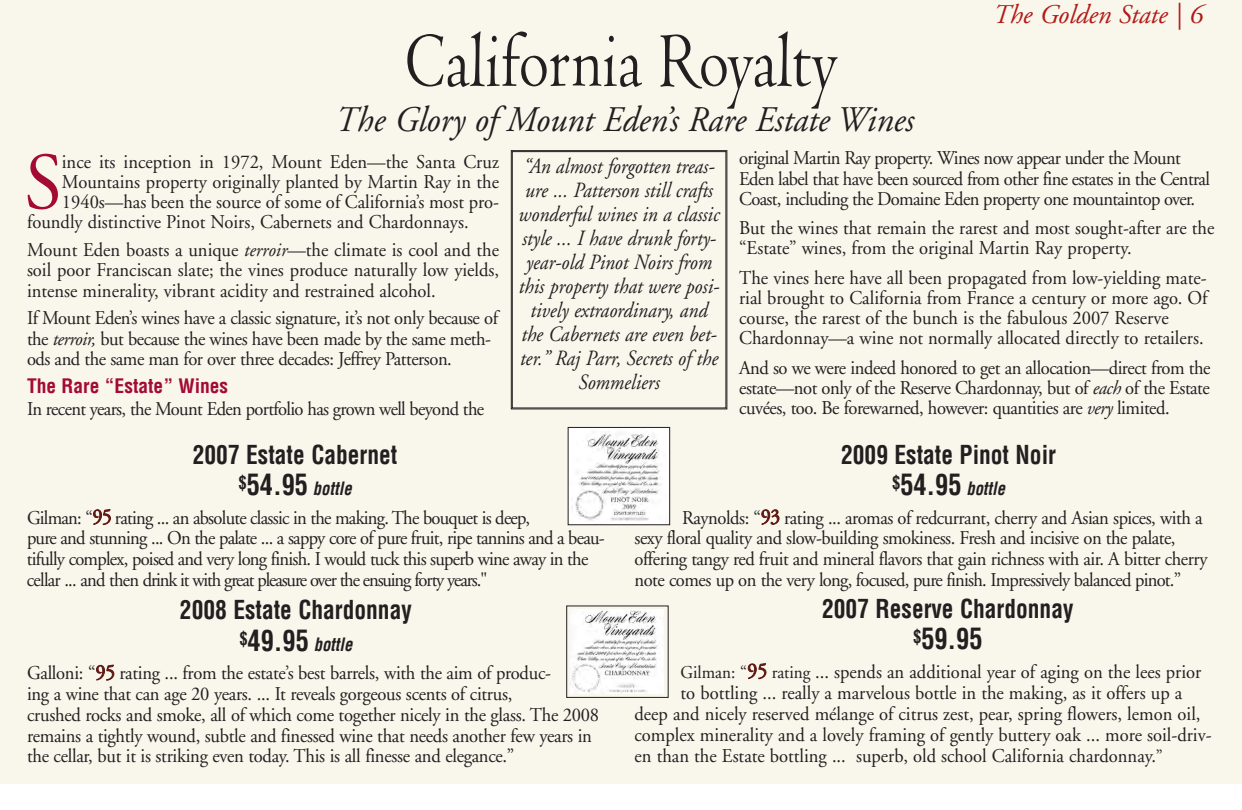
<style>
.page{position:relative;width:1242px;height:810px;background:#fff}
.page>*{position:absolute;margin:0;border:0;box-sizing:border-box;transform-origin:0 0}
.t1{font:81px "Centaur";color:#231f20;scale:.8 1}
.t2{font:80.55px "Adobe Garamond";color:#a30a34;scale:.95 1}
.t3{font:italic 36px "Adobe Garamond";color:#231f20;scale:.95 1}
.t4{font:700 condensed 28.5px "Helvetica";color:#231f20;scale:.92 1}
.t5{font:italic 27px "Adobe Garamond";color:#b11a16}
.t6{font:700 condensed 25.5px "Helvetica";color:#231f20;scale:.92 1}
.t7{font:italic 21.75px/24px "Adobe Garamond";color:#231f20;text-align:center;scale:.9 1}
.t8{font:19.5px/20.2px "Adobe Garamond";letter-spacing:-.015em;color:#231f20;scale:.95 1}
.t9{font:19.5px/20.9px "Adobe Garamond";letter-spacing:-.04em;color:#231f20;scale:.95 1}
.t10{font:19.5px/20.2px "Adobe Garamond";letter-spacing:-.035em;color:#231f20;scale:.95 1}
.t11{font:700 condensed 19.5px "Helvetica";color:#a30a34}
.t12{font:italic 700 condensed 18px "Helvetica";color:#231f20;scale:.92 1}
.s1{font-style:italic}
.s2{font-style:normal;font-size:28.5px}
.s3{font-size:21px;color:#601913}
.s4{font-size:18px}
</style>
<div class="page">
<div style="left:0;top:0;width:1241px;height:783px;background:#f9f6ec"></div>
<div style="left:512px;top:151px;width:214px;height:257px;border:1px solid #231f20"></div>
<img style="left:570px;top:610px;width:94px;height:83px">
<div style="left:566px;top:606px;width:103px;height:92px;border:1px solid #231f20"></div>
<img style="left:570px;top:429px;width:98px;height:94px">
<div style="left:568px;top:427px;width:102px;height:98px;border:1px solid #231f20"></div>
<h3 class="t5" style="left:993px;top:4px;width:212px">The Golden State | 6</h3>
<h1 class="t1" style="left:405px;top:17px;width:542px">California Royalty</h1>
<h3 class="t3" style="left:336px;top:105px;width:611px">The Glory of Mount Eden’s Rare Estate Wines</h3>
<p class="t7" style="left:519px;top:157px;width:225px">“An almost forgotten treas&shy;ure ... Patterson still crafts wonderful wines in a classic style ... I have drunk forty&shy;year-old Pinot Noirs from this property that were posi&shy;tively extraordinary, and the Cabernets are even bet&shy;ter.” Raj Parr, Secrets of the<br>Sommeliers</p>
<p class="t10" style="left:739px;top:150px;width:497px">original Martin Ray property. Wines now appear under the Mount<br>Eden label that have been sourced from other fine estates in the Central<br>Coast, including the Domaine Eden property one mountaintop over.</p>
<p class="t8" style="left:739px;top:220px;width:502px">But the wines that remain the rarest and most sought-after are the “Estate” wines, from the original Martin Ray property.</p>
<p class="t8" style="left:739px;top:269px;width:495px">The vines here have all been propagated from low-yielding mate&shy;rial brought to California from France a century or more ago. Of course, the rarest of the bunch is the fabulous 2007 Reserve Chardonnay—a wine not normally allocated directly to retailers.</p>
<p class="t8" style="left:739px;top:359px;width:498px;text-align:justify">And so we were indeed honored to get an allocation—direct from the estate—not only of the Reserve Chardonnay, but of <span class="s1">each</span> of the Estate cuvées, too. Be forewarned, however: quantities are <span class="s1">very</span> limited.</p>
<h2 class="t2" style="left:25px;top:151px;width:41px">S</h2>
<p class="t8" style="left:62px;top:153px;width:462px">ince its inception in 1972, Mount Eden—the Santa Cruz</p>
<p class="t8" style="left:62px;top:173px;width:462px">Mountains property originally planted by Martin Ray in the</p>
<p class="t8" style="left:62px;top:194px;width:462px">1940s—has been the source of some of California’s most pro-</p>
<p class="t8" style="left:27px;top:214px;width:466px">foundly distinctive Pinot Noirs, Cabernets and Chardonnays.</p>
<p class="t8" style="left:27px;top:241px;width:499px;text-align:justify">Mount Eden boasts a unique <span class="s1">terroir</span>—the climate is cool and the soil poor Franciscan slate; the vines produce naturally low yields, intense minerality, vibrant acidity and restrained alcohol.</p>
<p class="t8" style="left:27px;top:310px;width:497px">If Mount Eden’s wines have a classic signature, it’s not only because of the <span class="s1">terroir,</span> but because the wines have been made by the same meth&shy;ods and the same man for over three decades: Jeffrey Patterson.</p>
<p class="t11" style="left:27px;top:374px;width:203px">The Rare “Estate” Wines</p>
<p class="t10" style="left:27px;top:400px;width:483px">In recent years, the Mount Eden portfolio has grown well beyond the</p>
<h3 class="t6" style="left:193px;top:439px;width:224px">2007 Estate Cabernet</h3>
<p class="t12" style="left:239px;top:478px;width:128px"><sup>$</sup><span class="s2">54.95</span> bottle</p>
<p class="t9" style="left:27px;top:509px;width:610px">Gilman: “<span class="s3">95</span> rating ... an absolute classic in the making. The bouquet is deep,<br>pure and stunning ... On the palate ... a sappy core of pure fruit, ripe tannins and a beau&shy;tifully complex, poised and very long finish. I would tuck this superb wine away in the cellar ... and then drink it with great pleasure over the ensuing forty years."</p>
<h3 class="t6" style="left:180px;top:594px;width:254px">2008 Estate Chardonnay</h3>
<p class="t12" style="left:239px;top:633px;width:128px"><sup>$</sup><span class="s2">49.95</span> bottle</p>
<p class="t8" style="left:27px;top:664px;width:604px;line-height:20.9px">Galloni: “<span class="s3">95</span> rating ... from the estate’s best barrels, with the aim of produc-<br>ing a wine that can age 20 years. ... It reveals gorgeous scents of citrus,<br>crushed rocks and smoke, all of which come together nicely in the glass. The 2008 remains a tightly wound, subtle and finessed wine that needs another few years in the cellar, but it is striking even today. This is all finesse and elegance.”</p>
<h3 class="t6" style="left:841px;top:439px;width:235px">2009 Estate Pinot Noir</h3>
<p class="t12" style="left:892px;top:478px;width:128px"><sup>$</sup><span class="s2">54.95</span> bottle</p>
<p class="t8" style="left:635px;top:509px;width:605px;line-height:20.9px;text-indent:48px">Raynolds: “<span class="s3">93</span> rating ... aromas of redcurrant, cherry and Asian spices, with a sexy floral quality and slow-building smokiness. Fresh and incisive on the palate, offering tangy red fruit and mineral flavors that gain richness with air. A bitter cherry note comes up on the very long, focused, pure finish. Impressively balanced pinot.”</p>
<h3 class="t6" style="left:822px;top:593px;width:275px">2007 Reserve Chardonnay</h3>
<h3 class="t4" style="left:913px;top:621px;width:77px"><sup>$</sup>59.95</h3>
<p class="t8" style="left:681px;top:663px;width:550px"><span class="s4">Gilman: “</span><span class="s3">95</span> <span class="s4">rating</span> ... spends an additional year of aging on the lees prior</p>
<p class="t8" style="left:681px;top:684px;width:530px">to bottling ... really a marvelous bottle in the making, as it offers up a</p>
<p class="t8" style="left:635px;top:705px;width:597px">deep and nicely reserved mélange of citrus zest, pear, spring flowers, lemon oil,</p>
<p class="t8" style="left:635px;top:726px;width:609px">complex minerality and a lovely framing of gently buttery oak ... more soil-driv-</p>
<p class="t8" style="left:635px;top:747px;width:558px">en than the Estate bottling ... superb, old school California chardonnay.<span class="s4">”</span></p>
</div>
